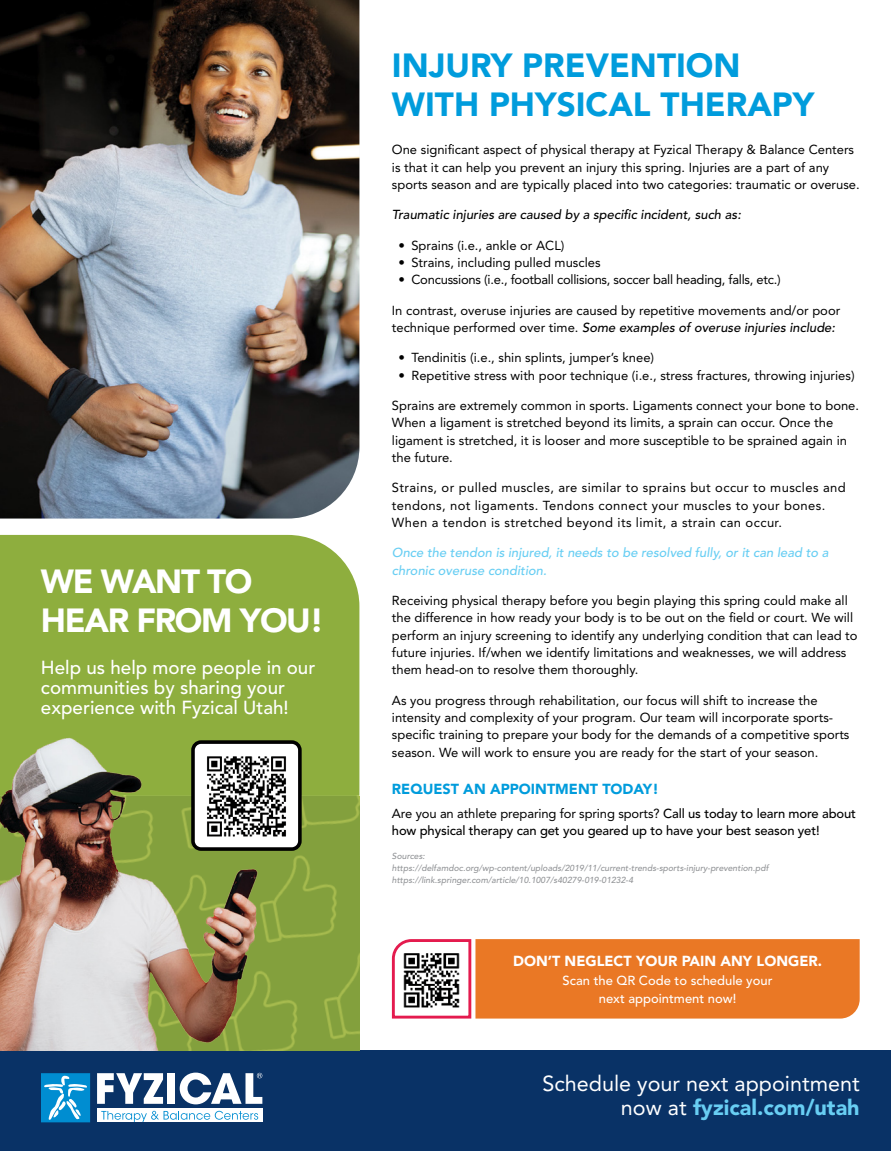
<style>
.page{position:relative;width:891px;height:1151px;background:#fff}
.page>*{position:absolute;margin:0;border:0;box-sizing:border-box;transform-origin:0 0}
.t1{font:900 33.3px/38.9px "Avenir LT Std";color:#009cdc}
.t2{font:900 33.3px/38.9px "Avenir LT Std";letter-spacing:-.04em;color:#fff}
.t3{font:21.6px/23.6px "Avenir LT Std";color:#fff;text-align:right}
.t4{font:500 18.68px/20.2px "Avenir LT Std";color:#fff}
.t5{font:900 14.4px "Avenir LT Std";color:#fff}
.t6{font:900 14.4px "Avenir LT Std";color:#009cdc}
.t7{font:13.05px/17.3px "Avenir LT Std";color:#000}
.t8{font:13.05px/17.3px "Avenir LT Std";letter-spacing:.03em;color:#000}
.t9{font:500 13.05px/17.3px "Avenir LT Std";letter-spacing:-.01em;color:#000}
.t10{font:italic 500 13.05px/17.3px "Avenir LT Std";color:#68cef3}
.t11{font:13.05px "Avenir LT Std";letter-spacing:-.02em;color:#000}
.t12{font:italic 500 13.05px "Avenir LT Std";color:#000}
.t13{font:500 13.05px/17.3px "Avenir LT Std";color:#fff;text-align:center}
.t14{font:italic 500 8.78px/11.5px "Avenir LT Std";color:#939598}
.s1{font-weight:500;font-style:italic}
.s2{font-weight:400}
.s3{font-weight:900;color:#68cef3}
</style>
<div class="page">
<div style="left:0;top:1049px;width:891px;height:101px;background:#093266"></div>
<div style="left:97px;top:1108px;width:165px;height:14px;background:#fff"></div>
<svg style="left:101px;top:1110px;width:157px;height:11px"></svg>
<svg style="left:97px;top:1073px;width:66px;height:30px"></svg>
<div style="left:167px;top:1072px;width:8px;height:31px;background:#fff"></div>
<svg style="left:180px;top:1072px;width:82px;height:32px"></svg>
<svg style="left:41px;top:1073px;width:49px;height:49px;background:#31a2d9"></svg>
<div style="left:0;top:535px;width:359px;height:260px;background:#8eae3e"></div>
<img style="left:284px;top:795px;width:75px;height:254px">
<img style="left:0;top:731px;width:284px;height:318px">
<img style="left:0;top:0;width:359px;height:518px">
<svg style="left:391px;top:939px;width:469px;height:80px;background:#ea7c31"></svg>
<img style="left:398px;top:946px;width:67px;height:67px">
<div style="left:193px;top:742px;width:107px;height:106px;background:#fff;border-radius:8px"></div>
<img style="left:207px;top:756px;width:79px;height:81px">
<div style="left:191px;top:740px;width:111px;height:110px;border:4px solid #000;border-radius:8px"></div>
<p class="t2" style="left:41px;top:562px;width:285px">WE WANT TO<br>HEAR FROM YOU!</p>
<p class="t4" style="left:41px;top:657px;width:276px">Help us help more people in our communities by sharing your experience with Fyzical Utah!</p>
<p class="t1" style="left:392px;top:46px;width:424px">INJURY PREVENTION<br>WITH PHYSICAL THERAPY</p>
<p class="t7" style="left:392px;top:141px;width:469px">One significant aspect of physical therapy at Fyzical Therapy &amp; Balance Centers is that it can help you prevent an injury this spring. Injuries are a part of any sports season and are typically placed into two categories: traumatic or overuse.</p>
<p class="t12" style="left:392px;top:207px;width:351px">Traumatic injuries are caused by a specific incident, such as:</p>
<p class="t7" style="left:398px;top:236px;width:168px">• Sprains (i.e., ankle or ACL)</p>
<p class="t7" style="left:398px;top:254px;width:204px">• Strains, including pulled muscles</p>
<p class="t11" style="left:398px;top:272px;width:384px">• Concussions (i.e., football collisions, soccer ball heading, falls, etc.)</p>
<p class="t7" style="left:392px;top:301px;width:450px">In contrast, overuse injuries are caused by repetitive movements and/or poor technique performed over time. <span class="s1">Some examples of overuse injuries include:</span></p>
<p class="t7" style="left:398px;top:349px;width:257px">• Tendinitis (i.e., shin splints, jumper’s knee)</p>
<p class="t7" style="left:398px;top:366px;width:458px">• Repetitive stress with poor technique (i.e., stress fractures, throwing injuries)</p>
<p class="t7" style="left:392px;top:397px;width:469px">Sprains are extremely common in sports. Ligaments connect your bone to bone.<br>When a ligament is stretched beyond its limits, a sprain can occur. Once the ligament is stretched, it is looser and more susceptible to be sprained again in the future.</p>
<p class="t8" style="left:392px;top:479px;width:455px">Strains, or pulled muscles, are similar to sprains but occur to muscles and tendons, not ligaments. Tendons connect your muscles to your bones.<br>When a tendon is stretched beyond its limit, a strain can occur.</p>
<p class="t10" style="left:392px;top:544px;width:438px">Once the tendon is injured, it needs to be resolved fully, or it can lead to a chronic overuse condition.</p>
<p class="t7" style="left:392px;top:592px;width:467px">Receiving physical therapy before you begin playing this spring could make all the difference in how ready your body is to be out on the field or court. We will perform an injury screening to identify any underlying condition that can lead to future injuries. If/when we identify limitations and weaknesses, we will address them head-on to resolve them thoroughly.</p>
<p class="t7" style="left:392px;top:691px;width:459px">As you progress through rehabilitation, our focus will shift to increase the intensity and complexity of your program. Our team will incorporate sports&shy;specific training to prepare your body for the demands of a competitive sports season. We will work to ensure you are ready for the start of your season.</p>
<p class="t6" style="left:392px;top:779px;width:268px">REQUEST AN APPOINTMENT TODAY!</p>
<p class="t9" style="left:392px;top:804px;width:466px"><span class="s2">Are you an athlete preparing for spring sports?</span> Call us today to learn more about how physical therapy can get you geared up to have your best season yet!</p>
<p class="t14" style="left:392px;top:850px;width:378px">Sources: https://delfamdoc.org/wp-content/uploads/2019/11/current-trends-sports-injury-prevention.pdf https://link.springer.com/article/10.1007/s40279-019-01232-4</p>
<p class="t5" style="left:513px;top:952px;width:311px">DON’T NEGLECT YOUR PAIN ANY LONGER.</p>
<p class="t13" style="left:563px;top:972px;width:211px">Scan the QR Code to schedule your next appointment now!</p>
<p class="t3" style="left:543px;top:1072px;width:319px">Schedule your next appointment now at <span class="s3">fyzical.com/utah</span></p>
</div>
